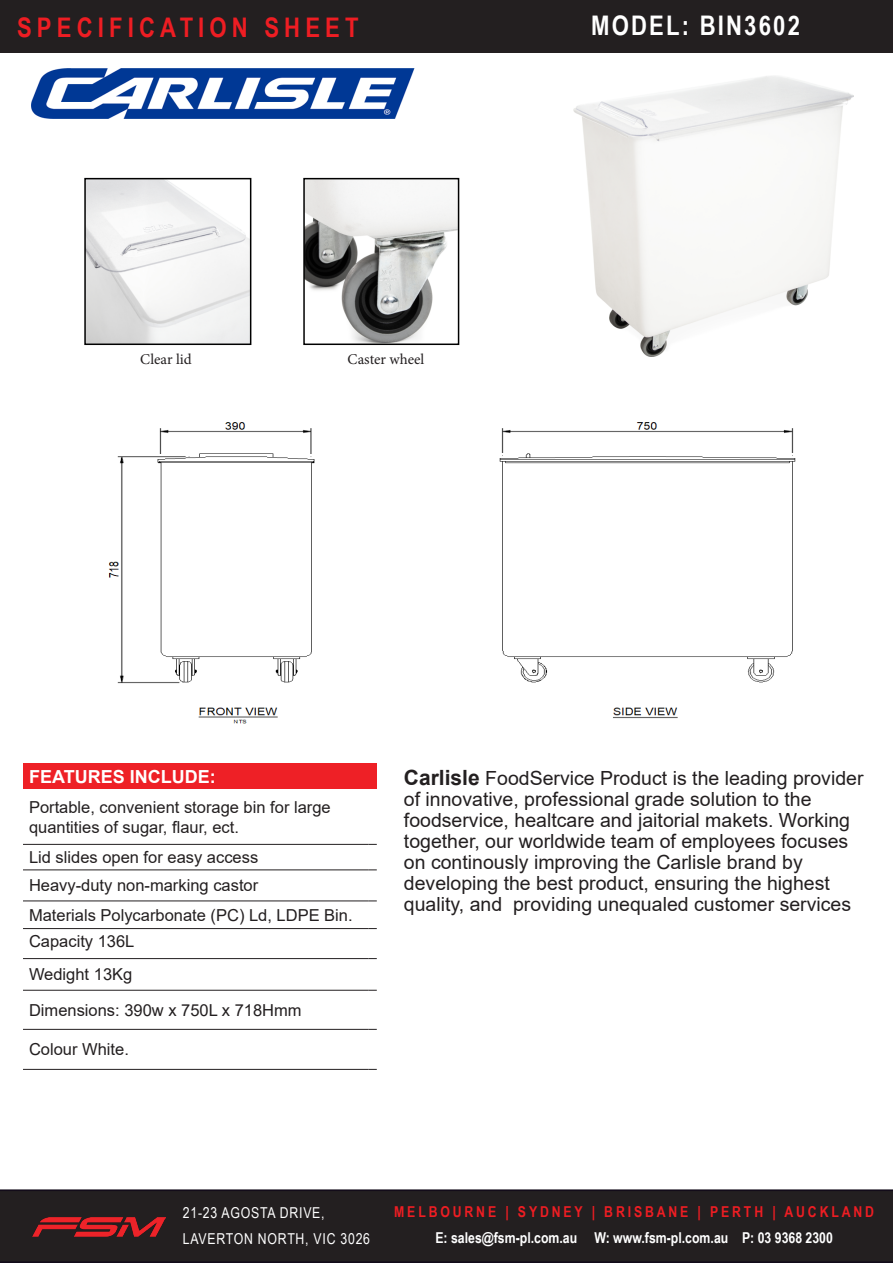
<style>
.page{position:relative;width:893px;height:1263px;background:#fff}
.page>*{position:absolute;margin:0;border:0;box-sizing:border-box;transform-origin:0 0}
.t1{font:700 27px "Arial Narrow";letter-spacing:.19em;color:#ee1d23}
.t2{font:700 27px "Arial Narrow";letter-spacing:.08em;color:#fff}
.t3{font:19.5px/21px "Arial";color:#231f20}
.t4{font:700 18px "Arial";color:#fff}
.t5{font:16.5px/19.8px "Arial";color:#231f20}
.t6{font:700 15px "Arial Narrow";color:#fff}
.t7{font:700 15px "Arial Narrow";letter-spacing:.19em;color:#ee1d23}
.t8{font:15px "Arial Narrow";letter-spacing:.05em;color:#fff}
.t9{font:15px "Minion Pro";color:#231f20}
.s1{font-weight:700;font-size:21px}
</style>
<div class="page">
<div style="left:0;top:1189px;width:893px;height:74px;background:#231f20"></div>
<div style="left:23px;top:763px;width:354px;height:26px;background:#ee2026"></div>
<hr style="left:23px;top:844px;width:345px;height:1px;background:#231f20">
<hr style="left:23px;top:869px;width:345px;height:1px;background:#231f20">
<hr style="left:23px;top:900px;width:345px;height:1px;background:#231f20">
<hr style="left:23px;top:928px;width:345px;height:1px;background:#231f20">
<hr style="left:23px;top:958px;width:345px;height:1px;background:#231f20">
<hr style="left:23px;top:990px;width:345px;height:1px;background:#231f20">
<hr style="left:23px;top:1029px;width:345px;height:1px;background:#231f20">
<hr style="left:23px;top:1069px;width:345px;height:1px;background:#231f20">
<div style="left:0;top:0;width:893px;height:52px;background:#231f20"></div>
<img style="left:32px;top:1218px;width:133px;height:19px">
<img style="left:573px;top:76px;width:280px;height:280px">
<img style="left:32px;top:68px;width:383px;height:51px">
<img style="left:87px;top:181px;width:161px;height:161px">
<div style="left:84px;top:178px;width:167px;height:167px;border:2px solid #000"></div>
<img style="left:306px;top:181px;width:150px;height:161px">
<div style="left:303px;top:178px;width:156px;height:167px;border:2px solid #000"></div>
<img style="left:108px;top:422px;width:688px;height:302px">
<p class="t1" style="left:17px;top:7px;width:343px">SPECIFICATION SHEET</p>
<p class="t2" style="left:591px;top:5px;width:210px">MODEL: BIN3602</p>
<p class="t9" style="left:140px;top:349px;width:53px">Clear lid</p>
<p class="t9" style="left:348px;top:349px;width:78px">Caster wheel</p>
<p class="t4" style="left:29px;top:764px;width:188px">FEATURES INCLUDE:</p>
<p class="t5" style="left:29px;top:797px;width:303px">Portable, convenient storage bin for large quantities of sugar, flaur, ect.</p>
<p class="t5" style="left:29px;top:847px;width:231px">Lid slides open for easy access</p>
<p class="t5" style="left:29px;top:876px;width:231px">Heavy-duty non-marking castor</p>
<p class="t5" style="left:29px;top:905px;width:325px">Materials Polycarbonate (PC) Ld, LDPE Bin.</p>
<p class="t5" style="left:29px;top:931px;width:107px">Capacity 136L</p>
<p class="t5" style="left:29px;top:964px;width:105px">Wedight 13Kg</p>
<p class="t5" style="left:29px;top:1000px;width:274px">Dimensions: 390w x 750L x 718Hmm</p>
<p class="t5" style="left:29px;top:1039px;width:101px">Colour White.</p>
<p class="t3" style="left:404px;top:767px;width:461px"><span class="s1">Carlisle</span> FoodService Product is the leading provider of innovative, professional grade solution to the foodservice, healtcare and jaitorial makets. Working together, our worldwide team of employees focuses on continously improving the Carlisle brand by developing the best product, ensuring the highest quality, and providing unequaled customer services</p>
<p class="t8" style="left:183px;top:1202px;width:143px">21-23 AGOSTA DRIVE,</p>
<p class="t8" style="left:183px;top:1228px;width:189px">LAVERTON NORTH, VIC 3026</p>
<p class="t7" style="left:394px;top:1200px;width:481px">MELBOURNE | SYDNEY | BRISBANE | PERTH | AUCKLAND</p>
<p class="t6" style="left:435px;top:1226px;width:399px">E: sales@fsm-pl.com.au W: www.fsm-pl.com.au P: 03 9368 2300</p>
</div>
